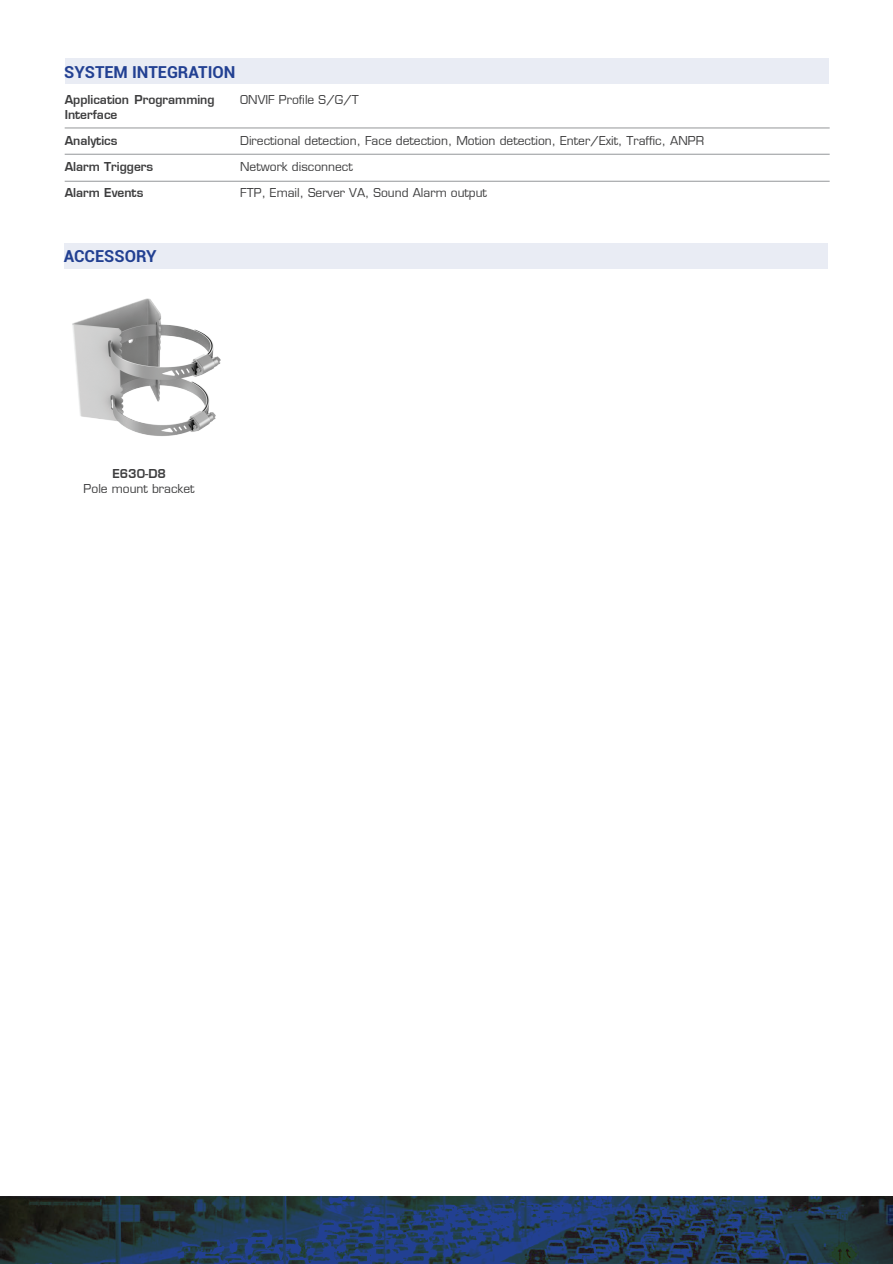
<style>
.page{position:relative;width:893px;height:1264px;background:#fff}
.page>*{position:absolute;margin:0;border:0;box-sizing:border-box;transform-origin:0 0}
.t1{font:700 16.5px "Roboto";color:#224092}
.t2{font:12px "Eurostile LT Std";color:#3e3e3f}
.t3{font:600 12px/26.1px "Eurostile LT Std";color:#3e3e3f}
</style>
<div class="page">
<svg style="left:0;top:1196px;width:893px;height:67px;background:#213852"></svg>
<div style="left:65px;top:58px;width:763px;height:26px;background:#e9ecf4"></div>
<hr style="left:65px;top:128px;width:765px;height:1px;background:#949699">
<hr style="left:65px;top:154px;width:765px;height:1px;background:#949699">
<hr style="left:65px;top:181px;width:765px;height:1px;background:#949699">
<div style="left:64px;top:243px;width:764px;height:26px;background:#e9ecf4"></div>
<img style="left:72px;top:298px;width:149px;height:138px">
<h1 class="t1" style="left:64px;top:60px;width:173px">SYSTEM INTEGRATION</h1>
<p class="t3" style="left:65px;top:86px;width:151px">Application Programming</p>
<p class="t2" style="left:240px;top:90px;width:120px">ONVIF Profile S/G/T</p>
<p class="t3" style="left:65px;top:100px;width:54px">Interface<br>Analytics</p>
<p class="t2" style="left:240px;top:131px;width:465px">Directional detection, Face detection, Motion detection, Enter/Exit, Traffic, ANPR</p>
<p class="t3" style="left:65px;top:152px;width:90px">Alarm Triggers</p>
<p class="t2" style="left:240px;top:157px;width:114px">Network disconnect</p>
<p class="t3" style="left:65px;top:179px;width:80px">Alarm Events</p>
<p class="t2" style="left:240px;top:183px;width:248px">FTP, Email, Server VA, Sound Alarm output</p>
<h1 class="t1" style="left:64px;top:245px;width:94px">ACCESSORY</h1>
<p class="t3" style="left:112px;top:459px;width:55px">E630-D8</p>
<p class="t2" style="left:84px;top:478px;width:113px">Pole mount bracket</p>
</div>
